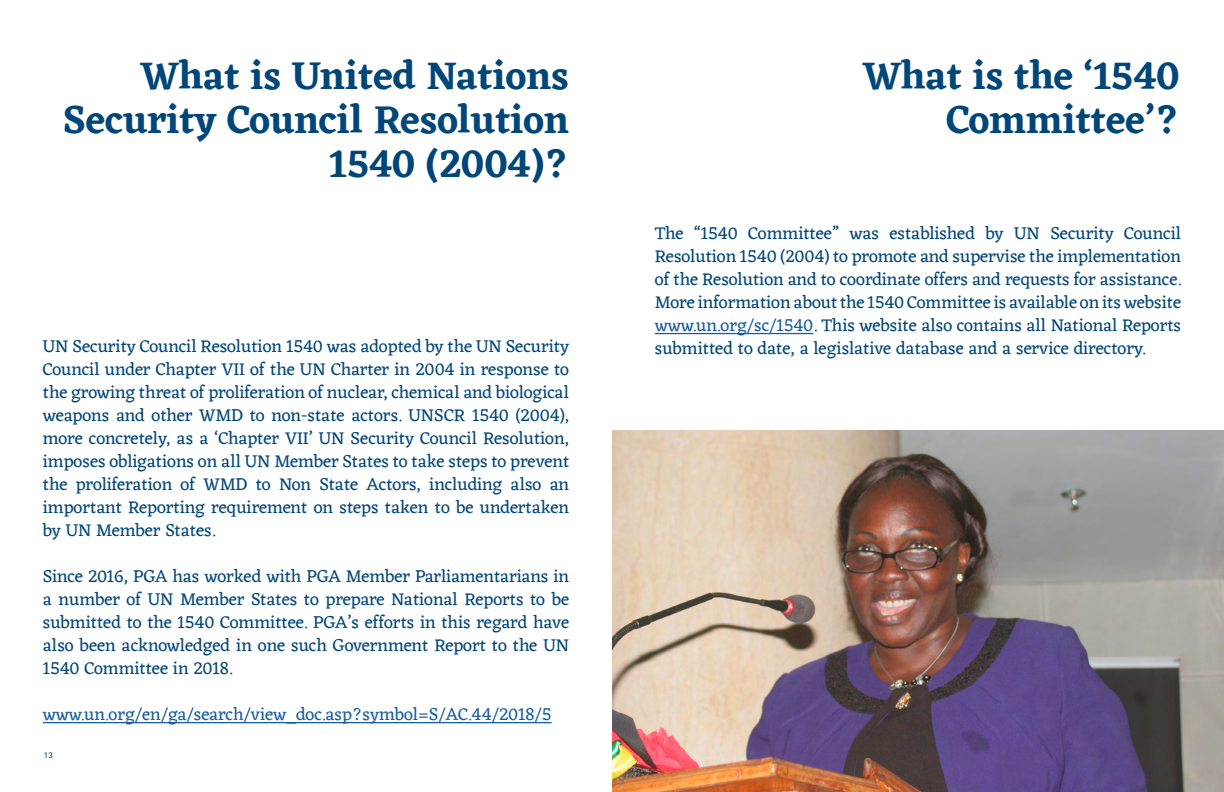
<style>
.page{position:relative;width:1224px;height:792px;background:#fff}
.page>*{position:absolute;margin:0;border:0;box-sizing:border-box;transform-origin:0 0}
.HEADING___SANS_SERIF{font:600 40px/44px "Eczar";color:#004679;text-align:right}
.ARTICLE_INTRO_COPY_S{font:18px/23px "Eczar";color:#004679;text-align:justify}
.ARTICLE_INTRO_COPY_S-2{font:18px "Eczar";color:#175d9e}
.t1{font:8px "Roboto";color:#004679}
.s1{color:#175d9e}
</style>
<div class="page">
<hr style="left:43px;top:722px;width:509px;height:1px;background:#175d9e">
<hr style="left:655px;top:333px;width:158px;height:1px;background:#175d9e">
<img style="left:612px;top:430px;width:612px;height:362px">
<p class="HEADING___SANS_SERIF" style="left:63px;top:53px;width:508px">What is United Nations<br>Security Council Resolution<br>1540 (2004)?</p>
<p class="ARTICLE_INTRO_COPY_S" style="left:43px;top:336px;width:528px">UN Security Council Resolution 1540 was adopted by the UN Security Council under Chapter VII of the UN Charter in 2004 in response to the growing threat of proliferation of nuclear, chemical and biological weapons and other WMD to non-state actors. UNSCR 1540 (2004), more concretely, as a ‘Chapter VII’ UN Security Council Resolution, imposes obligations on all UN Member States to take steps to prevent the proliferation of WMD to Non State Actors, including also an important Reporting requirement on steps taken to be undertaken by UN Member States.</p>
<p class="ARTICLE_INTRO_COPY_S" style="left:43px;top:566px;width:528px">Since 2016, PGA has worked with PGA Member Parliamentarians in a number of UN Member States to prepare National Reports to be submitted to the 1540 Committee. PGA’s efforts in this regard have also been acknowledged in one such Government Report to the UN 1540 Committee in 2018.</p>
<p class="ARTICLE_INTRO_COPY_S-2" style="left:43px;top:702px;width:510px">www.un.org/en/ga/search/view_doc.asp?symbol=S/AC.44/2018/5</p>
<p class="t1" style="left:44px;top:750px;width:10px">13</p>
<p class="HEADING___SANS_SERIF" style="left:862px;top:53px;width:319px">What is the ‘1540<br>Committee’?</p>
<p class="ARTICLE_INTRO_COPY_S" style="left:655px;top:223px;width:528px">The “1540 Committee” was established by UN Security Council Resolution 1540 (2004) to promote and supervise the implementation of the Resolution and to coordinate offers and requests for assistance.<br>More information about the 1540 Committee is available on its website <span class="s1">www.un.org/sc/1540</span>. This website also contains all National Reports submitted to date, a legislative database and a service directory.</p>
</div>
